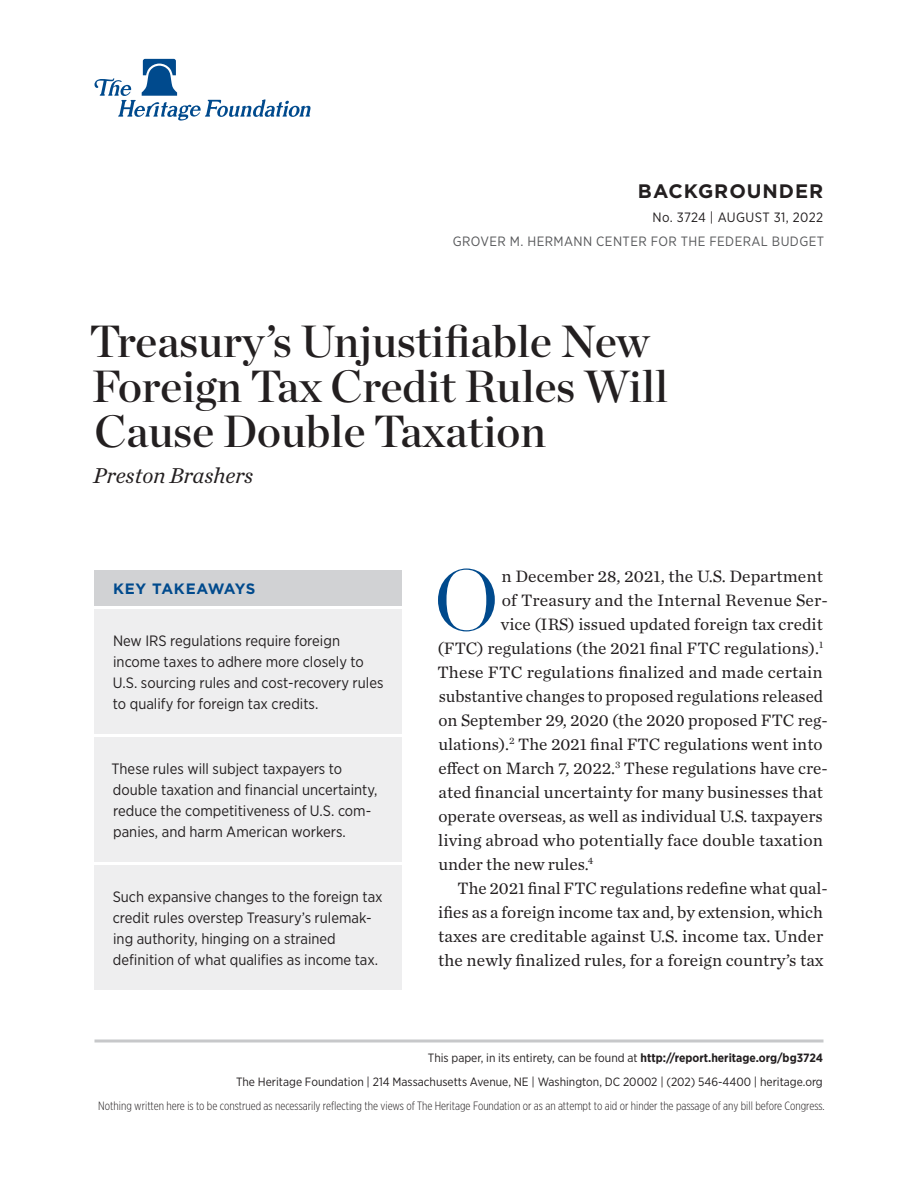
<style>
.page{position:relative;width:918px;height:1188px;background:#fff}
.page>*{position:absolute;margin:0;border:0;box-sizing:border-box;transform-origin:0 0}
.Body_Text___DROP_CAP{font:300 86.1px "Chronicle Display";color:#004a8d}
.Paper_Title{font:45px/45px "Chronicle Display Semi";color:#231f20}
.Byline{font:italic 22.5px "Chronicle Text G1";color:#231f20}
.t1{font:700 19.5px "Gotham";letter-spacing:.05em;color:#231f20}
.Body_Text___DROP_CAP-2{font:17.25px "Chronicle Text G1";color:#231f20}
.Body_Text{font:17.25px/24px "Chronicle Text G1";color:#231f20}
.Key_Takeaways{font:15px/21px "Gotham Narrow";color:#231f20}
.Key_Takeaways___HEAD{font:700 15px "Gotham";letter-spacing:.03em;color:#004a8d}
.t2{font:13.5px "Gotham Narrow";letter-spacing:.03em;color:#57585a}
.t3{font:13.5px "Gotham Narrow";letter-spacing:.03em;color:#231f20}
.t4{font:12px/24px "Gotham Narrow";color:#231f20;text-align:right}
.t5{font:300 12px "Gotham X Narrow";color:#231f20}
.s1{font-weight:700}
</style>
<div class="page">
<hr style="left:94px;top:1040px;width:730px;height:2px;background:#c7c8ca">
<svg style="left:94px;top:59px;width:216px;height:62px"></svg>
<div style="left:94px;top:609px;width:308px;height:125px;background:#eeeeef"></div>
<div style="left:94px;top:570px;width:308px;height:36px;background:#d1d2d4"></div>
<div style="left:94px;top:737px;width:308px;height:125px;background:#eeeeef"></div>
<div style="left:94px;top:865px;width:308px;height:125px;background:#eeeeef"></div>
<p class="t1" style="left:638px;top:178px;width:187px">BACKGROUNDER</p>
<p class="t3" style="left:653px;top:209px;width:172px">No. 3724 | August 31, 2022</p>
<p class="t2" style="left:453px;top:233px;width:372px">GROVER M. HERMANN CENTER FOR THE FEDERAL BUDGET</p>
<p class="Paper_Title" style="left:90px;top:316px;width:580px">Treasury’s Unjustifiable New<br>Foreign Tax Credit Rules Will<br>Cause Double Taxation</p>
<p class="Byline" style="left:93px;top:458px;width:162px">Preston Brashers</p>
<p class="Key_Takeaways___HEAD" style="left:113px;top:579px;width:144px">KEY TAKEAWAYS</p>
<p class="Key_Takeaways" style="left:113px;top:630px;width:272px">New IRS regulations require foreign income taxes to adhere more closely to U.S. sourcing rules and cost-recovery rules to qualify for foreign tax credits.</p>
<p class="Key_Takeaways" style="left:112px;top:758px;width:267px">These rules will subject taxpayers to double taxation and financial uncertainty, reduce the competitiveness of U.S. com&shy;panies, and harm American workers.</p>
<p class="Key_Takeaways" style="left:113px;top:886px;width:272px">Such expansive changes to the foreign tax credit rules overstep Treasury’s rulemak&shy;ing authority, hinging on a strained definition of what qualifies as income tax.</p>
<p class="Body_Text___DROP_CAP" style="left:434px;top:534px;width:67px">O</p>
<p class="Body_Text___DROP_CAP-2" style="left:501px;top:563px;width:323px">n December 28, 2021, the U.S. Department</p>
<p class="Body_Text___DROP_CAP-2" style="left:502px;top:587px;width:328px">of Treasury and the Internal Revenue Ser-</p>
<p class="Body_Text___DROP_CAP-2" style="left:501px;top:611px;width:324px">vice (IRS) issued updated foreign tax credit</p>
<p class="Body_Text___DROP_CAP-2" style="left:437px;top:635px;width:387px">(FTC) regulations (the 2021 final FTC regulations).<sup>1</sup></p>
<p class="Body_Text___DROP_CAP-2" style="left:437px;top:659px;width:387px">These FTC regulations finalized and made certain</p>
<p class="Body_Text___DROP_CAP-2" style="left:439px;top:683px;width:386px">substantive changes to proposed regulations released</p>
<p class="Body_Text___DROP_CAP-2" style="left:438px;top:707px;width:391px">on September 29, 2020 (the 2020 proposed FTC reg-</p>
<p class="Body_Text___DROP_CAP-2" style="left:438px;top:731px;width:386px">ulations).<sup>2</sup> The 2021 final FTC regulations went into</p>
<p class="Body_Text___DROP_CAP-2" style="left:438px;top:755px;width:391px">effect on March 7, 2022.<sup>3</sup> These regulations have cre-</p>
<p class="Body_Text___DROP_CAP-2" style="left:439px;top:779px;width:386px">ated financial uncertainty for many businesses that</p>
<p class="Body_Text___DROP_CAP-2" style="left:438px;top:803px;width:386px">operate overseas, as well as individual U.S. taxpayers</p>
<p class="Body_Text___DROP_CAP-2" style="left:438px;top:827px;width:386px">living abroad who potentially face double taxation</p>
<p class="Body_Text___DROP_CAP-2" style="left:438px;top:851px;width:157px">under the new rules.<sup>4</sup></p>
<p class="Body_Text" style="left:438px;top:875px;width:391px;text-indent:19px">The 2021 final FTC regulations redefine what qual&shy;ifies as a foreign income tax and, by extension, which taxes are creditable against U.S. income tax. Under the newly finalized rules, for a foreign country’s tax</p>
<p class="t4" style="left:236px;top:1046px;width:588px">This paper, in its entirety, can be found at <span class="s1">http://report.heritage.org/bg3724<br></span>The Heritage Foundation | 214 Massachusetts Avenue, NE | Washington, DC 20002 | (202) 546-4400 | heritage.org</p>
<p class="t5" style="left:98px;top:1099px;width:728px">Nothing written here is to be construed as necessarily reflecting the views of The Heritage Foundation or as an attempt to aid or hinder the passage of any bill before Congress.</p>
</div>
